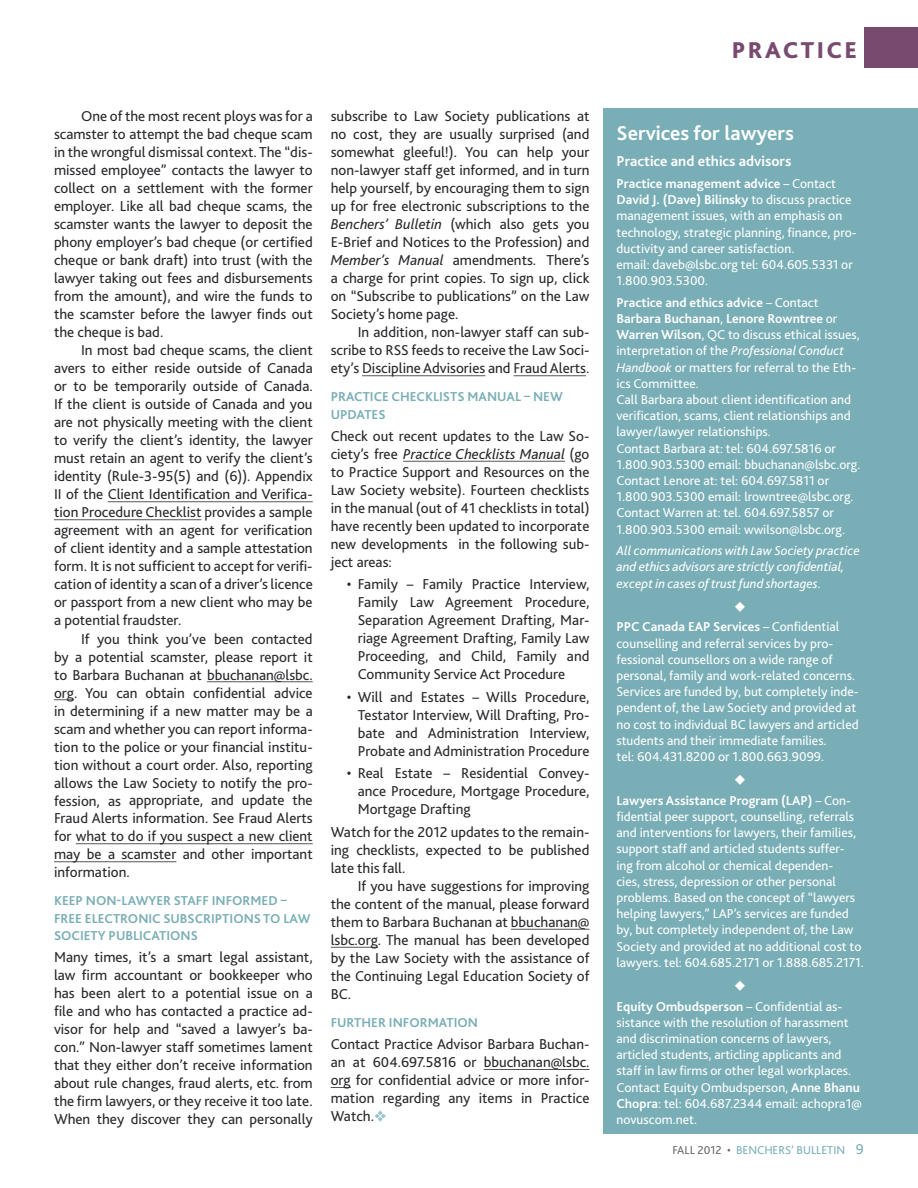
<style>
.page{position:relative;width:918px;height:1188px;background:#fff}
.page>*{position:absolute;margin:0;border:0;box-sizing:border-box;transform-origin:0 0}
.t1{font:800 24px "Bliss 2";letter-spacing:.1em;color:#794a6f}
.t2{font:700 21px "Bliss 2";color:#fff}
.t3{font:15px/18px "Bliss 2";color:#27282b;text-align:justify}
.t4{font:700 15px "Bliss 2";color:#fff}
.t5{font:13.5px/16.2px "Bliss 2";color:#fff}
.t6{font:700 13.5px/17.2px "Bliss 2";color:#79aeb6}
.t7{font:italic 13.5px/16.2px "Bliss 2";color:#fff}
.t8{font:12px "Bliss 2";color:#79aeb6}
.s1{font-style:italic}
.s2{color:#97c1c8}
.s3{font-weight:700}
.s4{color:#696a6d}
.s5{font-size:15px}
</style>
<div class="page">
<div style="left:864px;top:27px;width:54px;height:41px;background:#794a6f"></div>
<hr style="left:108px;top:501px;width:205px;height:1px;background:#545659">
<hr style="left:54px;top:519px;width:147px;height:1px;background:#545659">
<hr style="left:207px;top:681px;width:106px;height:1px;background:#545659">
<svg style="left:54px;top:699px;width:20px;height:1px"></svg>
<hr style="left:76px;top:843px;width:237px;height:1px;background:#545659">
<hr style="left:54px;top:861px;width:122px;height:1px;background:#545659">
<hr style="left:362px;top:375px;width:123px;height:1px;background:#545659">
<hr style="left:514px;top:375px;width:72px;height:1px;background:#545659">
<hr style="left:403px;top:461px;width:162px;height:1px;background:#545659">
<hr style="left:511px;top:929px;width:78px;height:1px;background:#545659">
<hr style="left:331px;top:947px;width:47px;height:1px;background:#545659">
<hr style="left:484px;top:1069px;width:106px;height:1px;background:#545659">
<svg style="left:331px;top:1087px;width:20px;height:1px"></svg>
<div style="left:603px;top:108px;width:315px;height:1026px;background:#79aeb6"></div>
<p class="t3" style="left:54px;top:107px;width:260px;text-indent:27px">One of the most recent ploys was for a scamster to attempt the bad cheque scam in the wrongful dismissal context. The “dis&shy;missed employee” contacts the lawyer to collect on a settlement with the former employer. Like all bad cheque scams, the scamster wants the lawyer to deposit the phony employer’s bad cheque (or certified cheque or bank draft) into trust (with the lawyer taking out fees and disbursements from the amount), and wire the funds to the scamster before the lawyer finds out the cheque is bad.</p>
<p class="t3" style="left:54px;top:341px;width:260px;text-indent:27px">In most bad cheque scams, the client avers to either reside outside of Canada or to be temporarily outside of Canada.<br>If the client is outside of Canada and you are not physically meeting with the client to verify the client’s identity, the lawyer must retain an agent to verify the client’s identity (Rule-3-95(5) and (6)). Appendix II of the Client Identification and Verifica&shy;tion Procedure Checklist provides a sample agreement with an agent for verification of client identity and a sample attestation form. It is not sufficient to accept for verifi&shy;cation of identity a scan of a driver’s licence or passport from a new client who may be a potential fraudster.</p>
<p class="t3" style="left:54px;top:629px;width:260px;text-indent:27px">If you think you’ve been contacted by a potential scamster, please report it to Barbara Buchanan at bbuchanan@lsbc. org. You can obtain confidential advice in determining if a new matter may be a scam and whether you can report informa&shy;tion to the police or your financial institu&shy;tion without a court order. Also, reporting allows the Law Society to notify the pro&shy;fession, as appropriate, and update the Fraud Alerts information. See Fraud Alerts for what to do if you suspect a new client may be a scamster and other important information.</p>
<p class="t6" style="left:54px;top:892px;width:258px">Keep non-lawyer staff informed – free electronic subscriptions to Law<br>Soc</p>
<p class="t6" style="left:80px;top:926px;width:119px">iety publications</p>
<p class="t3" style="left:54px;top:948px;width:260px">Many times, it’s a smart legal assistant, law firm accountant or bookkeeper who has been alert to a potential issue on a file and who has contacted a practice ad&shy;visor for help and “saved a lawyer’s ba&shy;con.” Non-lawyer staff sometimes lament that they either don’t receive information about rule changes, fraud alerts, etc. from the firm lawyers, or they receive it too late.<br>When they discover they can personally</p>
<p class="t3" style="left:331px;top:107px;width:260px">subscribe to Law Society publications at no cost, they are usually surprised (and somewhat gleeful!). You can help your non-lawyer staff get informed, and in turn help yourself, by encouraging them to sign up for free electronic subscriptions to the <span class="s1">Benchers’ Bulletin</span> (which also gets you E‑Brief and Notices to the Profession) and <span class="s1">Member’s Manual</span> amendments. There’s a charge for print copies. To sign up, click on “Subscribe to publications” on the Law Society’s home page.</p>
<p class="t3" style="left:331px;top:323px;width:260px;text-indent:27px">In addition, non-lawyer staff can sub&shy;scribe to RSS feeds to receive the Law Soci&shy;ety’s Discipline Advisories and Fraud Alerts.</p>
<p class="t6" style="left:331px;top:388px;width:234px">Practice Checklists Manual – new updates</p>
<p class="t3" style="left:331px;top:427px;width:260px">Check out recent updates to the Law So&shy;ciety’s free <span class="s1">Practice Checklists Manual</span> (go to Practice Support and Resources on the Law Society website). Fourteen checklists in the manual (out of 41 checklists in total) have recently been updated to incorporate new developments in the following sub&shy;ject areas:</p>
<p class="t3" style="left:358px;top:575px;width:233px;text-indent:-11px">• Family – Family Practice Interview, Family Law Agreement Procedure, Separation Agreement Drafting, Mar&shy;riage Agreement Drafting, Family Law Proceeding, and Child, Family and Community Service Act Procedure</p>
<p class="t3" style="left:358px;top:688px;width:233px;text-indent:-11px">• Will and Estates – Wills Procedure, Testator Interview, Will Drafting, Pro&shy;bate and Administration Interview, Probate and Administration Procedure</p>
<p class="t3" style="left:358px;top:764px;width:233px;text-indent:-11px">• Real Estate – Residential Convey&shy;ance Procedure, Mortgage Procedure, Mortgage Drafting</p>
<p class="t3" style="left:331px;top:823px;width:260px">Watch for the 2012 updates to the remain&shy;ing checklists, expected to be published late this fall.</p>
<p class="t3" style="left:331px;top:877px;width:260px;text-indent:27px">If you have suggestions for improving the content of the manual, please forward them to Barbara Buchanan at bbuchanan@ lsbc.org. The manual has been developed by the Law Society with the assistance of the Continuing Legal Education Society of BC.</p>
<p class="t6" style="left:331px;top:1013px;width:149px">Further information</p>
<p class="t3" style="left:331px;top:1035px;width:260px">Contact Practice Advisor Barbara Buchan&shy;an at 604.697.5816 or bbuchanan@lsbc. org for confidential advice or more infor&shy;mation regarding any items in Practice Watch.<span class="s2">❖</span></p>
<h1 class="t1" style="left:732px;top:35px;width:127px">PRACTICE</h1>
<h2 class="t2" style="left:616px;top:120px;width:179px">Services for lawyers</h2>
<p class="t4" style="left:616px;top:152px;width:176px">Practice and ethics advisors</p>
<p class="t5" style="left:616px;top:175px;width:242px"><span class="s3">Practice management advice</span> – Contact <span class="s3">David J. (Dave) Bilinsky</span> to discuss practice management issues, with an emphasis on technology, strategic planning, finance, pro&shy;ductivity and career satisfaction.<br>email: daveb@lsbc.org tel: 604.605.5331 or 1.800.903.5300.</p>
<p class="t5" style="left:616px;top:294px;width:246px"><span class="s3">Practice and ethics advice</span> – Contact <span class="s3">Barbara Buchanan</span>, <span class="s3">Lenore Rowntree</span> or <span class="s3">Warren Wilson</span>, QC to discuss ethical issues, interpretation of the <span class="s1">Professional Conduct Handbook</span> or matters for referral to the Eth&shy;ics Committee.<br>Call Barbara about client identification and verification, scams, client relationships and lawyer/lawyer relationships.<br>Contact Barbara at: tel: 604.697.5816 or 1.800.903.5300 email: bbuchanan@lsbc.org.<br>Contact Lenore at: tel: 604.697.5811 or 1.800.903.5300 email: lrowntree@lsbc.org.<br>Contact Warren at: tel. 604.697.5857 or 1.800.903.5300 email: wwilson@lsbc.org.</p>
<p class="t7" style="left:616px;top:542px;width:245px">All communications with Law Society practice and ethics advisors are strictly confidential, except in cases of trust fund shortages.</p>
<p class="t5" style="left:616px;top:619px;width:244px"><span class="s3">PPC Canada EAP Services</span> – Confidential counselling and referral services by pro&shy;fessional counsellors on a wide range of personal, family and work-related concerns.<br>Services are funded by, but completely inde&shy;pendent of, the Law Society and provided at no cost to individual BC lawyers and articled students and their immediate families.<br>tel: 604.431.8200 or 1.800.663.9099.</p>
<p class="t5" style="left:616px;top:792px;width:249px"><span class="s3">Lawyers Assistance Program (LAP)</span> – Con&shy;fidential peer support, counselling, referrals and interventions for lawyers, their families, support staff and articled students suffer&shy;ing from alcohol or chemical dependen-<br>cies, stress, depression or other personal problems. Based on the concept of “lawyers helping lawyers,” LAP’s services are funded by, but completely independent of, the Law Society and provided at no additional cost to lawyers. tel: 604.685.2171 or 1.888.685.2171.</p>
<p class="t5" style="left:616px;top:998px;width:247px"><span class="s3">Equity Ombudsperson</span> – Confidential as&shy;sistance with the resolution of harassment and discrimination concerns of lawyers, articled students, articling applicants and staff in law firms or other legal workplaces.<br>Contact Equity Ombudsperson, <span class="s3">Anne Bhanu Chopra</span>: tel: 604.687.2344 email: achopra1@ novuscom.net.</p>
<p class="t8" style="left:672px;top:1143px;width:193px"><span class="s4">FALL 2012 •</span> BENCHERS’ BULLETIN <span class="s5">9</span></p>
</div>
